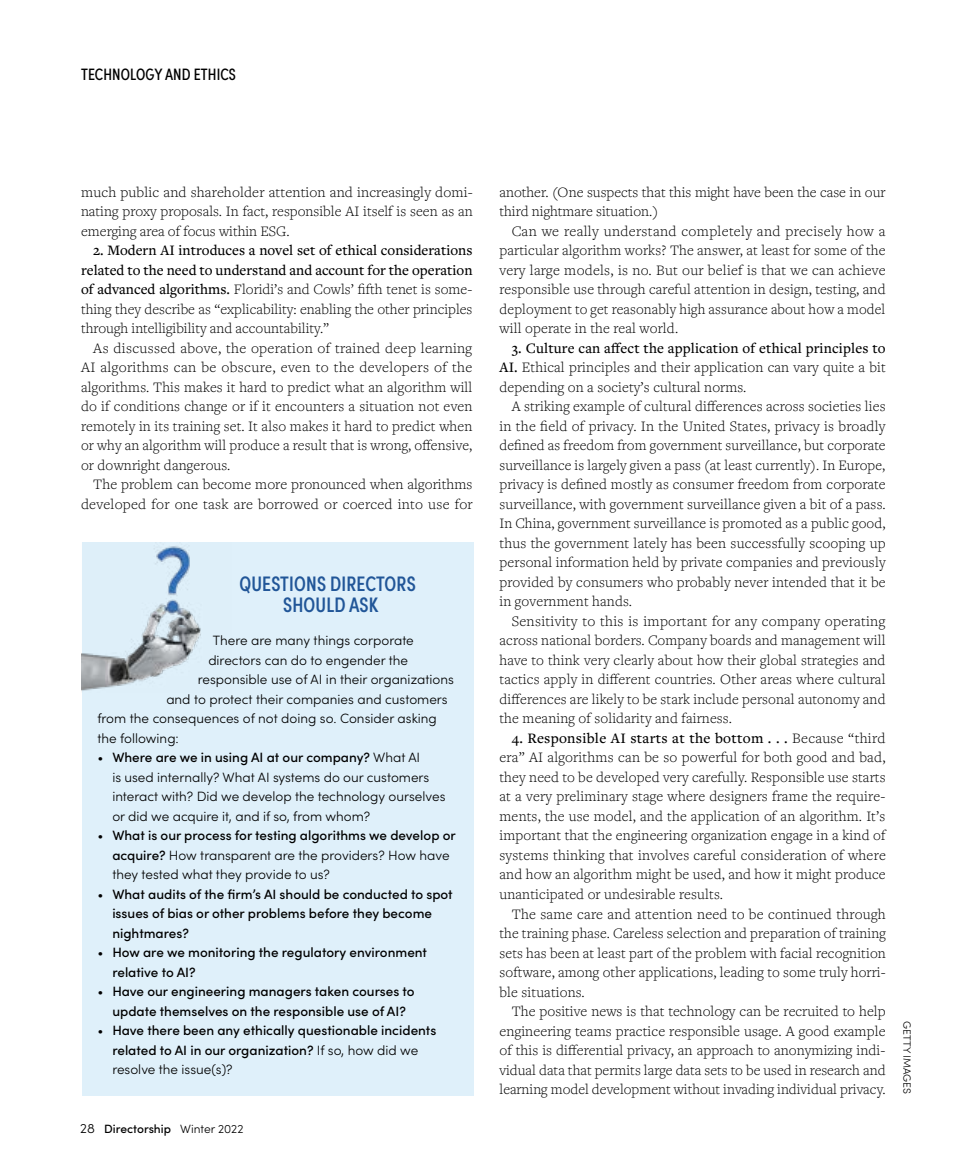
<style>
.page{position:relative;width:972px;height:1175px;background:#fff}
.page>*{position:absolute;margin:0;border:0;box-sizing:border-box;transform-origin:0 0}
.t1{font:500 21px/21px "Sofia Pro Condensed";letter-spacing:.01em;color:#215698;text-align:center}
.t2{font:16.5px "Sofia Pro Condensed";letter-spacing:.01em;color:#000}
.t3{font:300 15px/19.5px "Freight Text Pro";letter-spacing:.01em;color:#000;text-align:justify}
.t4{font:300 13.5px/19.5px "Sofia Pro";color:#000}
.t5{font:500 13.5px/19.5px "Sofia Pro";color:#000}
.t6{font:500 12px "Sofia Pro";color:#000}
.t7{font:300 10.5px "Sofia Pro";color:#000}
.s1{font-weight:500}
.s2{font-weight:300}
.s3{font-weight:300;font-size:13.5px}
</style>
<div class="page">
<div style="left:82px;top:542px;width:391px;height:553px;background:#dff0fa"></div>
<img style="left:82px;top:546px;width:119px;height:145px">
<p class="t2" style="left:81px;top:62px;width:156px">TECHNOLOGY AND ETHICS</p>
<p class="t3" style="left:81px;top:182px;width:393px">much public and shareholder attention and increasingly domi&shy;nating proxy proposals. In fact, responsible AI itself is seen as an emerging area of focus within ESG.</p>
<p class="t3" style="left:81px;top:240px;width:393px;text-indent:12px"><span class="s1">2. Modern AI introduces a novel set of ethical considerations related to the need to understand and account for the operation of advanced algorithms.</span> Floridi’s and Cowls’ fifth tenet is some&shy;thing they describe as “explicability: enabling the other principles through intelligibility and accountability.”</p>
<p class="t3" style="left:81px;top:338px;width:393px;text-indent:12px">As discussed above, the operation of trained deep learning AI algorithms can be obscure, even to the developers of the algorithms. This makes it hard to predict what an algorithm will do if conditions change or if it encounters a situation not even remotely in its training set. It also makes it hard to predict when or why an algorithm will produce a result that is wrong, offensive, or downright dangerous.</p>
<p class="t3" style="left:81px;top:474px;width:393px;text-align:right">The problem can become more pronounced when algorithms developed for one task are borrowed or coerced into use for</p>
<p class="t3" style="left:500px;top:182px;width:388px">another. (One suspects that this might have been the case in our third nightmare situation.)</p>
<p class="t3" style="left:500px;top:221px;width:388px;text-indent:12px">Can we really understand completely and precisely how a particular algorithm works? The answer, at least for some of the very large models, is no. But our belief is that we can achieve responsible use through careful attention in design, testing, and deployment to get reasonably high assurance about how a model will operate in the real world.</p>
<p class="t3" style="left:500px;top:338px;width:388px;text-indent:12px"><span class="s1">3. Culture can affect the application of ethical principles to AI.</span> Ethical principles and their application can vary quite a bit depending on a society’s cultural norms.</p>
<p class="t3" style="left:500px;top:396px;width:388px;text-indent:12px">A striking example of cultural differences across societies lies in the field of privacy. In the United States, privacy is broadly defined as freedom from government surveillance, but corporate surveillance is largely given a pass (at least currently). In Europe, privacy is defined mostly as consumer freedom from corporate surveillance, with government surveillance given a bit of a pass.<br>In China, government surveillance is promoted as a public good, thus the government lately has been successfully scooping up personal information held by private companies and previously provided by consumers who probably never intended that it be in government hands.</p>
<p class="t3" style="left:500px;top:611px;width:388px;text-indent:12px">Sensitivity to this is important for any company operating across national borders. Company boards and management will have to think very clearly about how their global strategies and tactics apply in different countries. Other areas where cultural differences are likely to be stark include personal autonomy and the meaning of solidarity and fairness.</p>
<p class="t3" style="left:500px;top:728px;width:388px;text-indent:12px"><span class="s1">4. Responsible AI starts at the bottom . . .</span> Because “third era” AI algorithms can be so powerful for both good and bad, they need to be developed very carefully. Responsible use starts at a very preliminary stage where designers frame the require&shy;ments, the use model, and the application of an algorithm. It’s important that the engineering organization engage in a kind of systems thinking that involves careful consideration of where and how an algorithm might be used, and how it might produce unanticipated or undesirable results.</p>
<p class="t3" style="left:500px;top:903px;width:388px;text-indent:12px">The same care and attention need to be continued through the training phase. Careless selection and preparation of training sets has been at least part of the problem with facial recognition software, among other applications, leading to some truly horri&shy;ble situations.</p>
<p class="t3" style="left:500px;top:1001px;width:388px;text-indent:12px">The positive news is that technology can be recruited to help engineering teams practice responsible usage. A good example of this is differential privacy, an approach to anonymizing indi&shy;vidual data that permits large data sets to be used in research and learning model development without invading individual privacy.</p>
<h1 class="t1" style="left:239px;top:572px;width:178px">QUESTIONS DIRECTORS<br>SHOULD ASK</h1>
<p class="t4" style="left:213px;top:630px;width:203px">There are many things corporate</p>
<p class="t4" style="left:208px;top:649px;width:201px">directors can do to engender the</p>
<p class="t4" style="left:198px;top:669px;width:257px">responsible use of AI in their organizations</p>
<p class="t4" style="left:166px;top:688px;width:283px">and to protect their companies and customers</p>
<p class="t4" style="left:97px;top:708px;width:341px">from the consequences of not doing so. Consider asking</p>
<p class="t4" style="left:97px;top:727px;width:83px">the following:</p>
<p class="t4" style="left:112px;top:747px;width:335px;text-indent:-15px">• <span class="s1">Where are we in using AI at our company?</span> What AI<br>is used internally? What AI systems do our customers interact with? Did we develop the technology ourselves or did we acquire it, and if so, from whom?</p>
<p class="t4" style="left:112px;top:825px;width:345px;text-indent:-15px">• <span class="s1">What is our process for testing algorithms we develop or acquire?</span> How transparent are the providers? How have they tested what they provide to us?</p>
<p class="t5" style="left:112px;top:883px;width:342px;text-indent:-15px"><span class="s2">•</span> What audits of the firm’s AI should be conducted to spot issues of bias or other problems before they become nightmares?</p>
<p class="t5" style="left:112px;top:942px;width:316px;text-indent:-15px"><span class="s2">•</span> How are we monitoring the regulatory environment relative to AI?</p>
<p class="t5" style="left:97px;top:981px;width:319px;text-align:center"><span class="s2">•</span> Have our engineering managers taken courses to update themselves on the responsible use of AI?</p>
<p class="t5" style="left:112px;top:1020px;width:325px;text-indent:-15px"><span class="s2">•</span> Have there been any ethically questionable incidents related to AI in our organization? <span class="s2">If so, how did we resolve the issue(s)?</span></p>
<p class="t7" style="left:915px;top:1021px;width:74px;rotate:90deg">GETTY IMAGES</p>
<p class="t6" style="left:80px;top:1120px;width:165px"><span class="s3">28</span> Directorship <span class="s2">Winter 2022</span></p>
</div>
